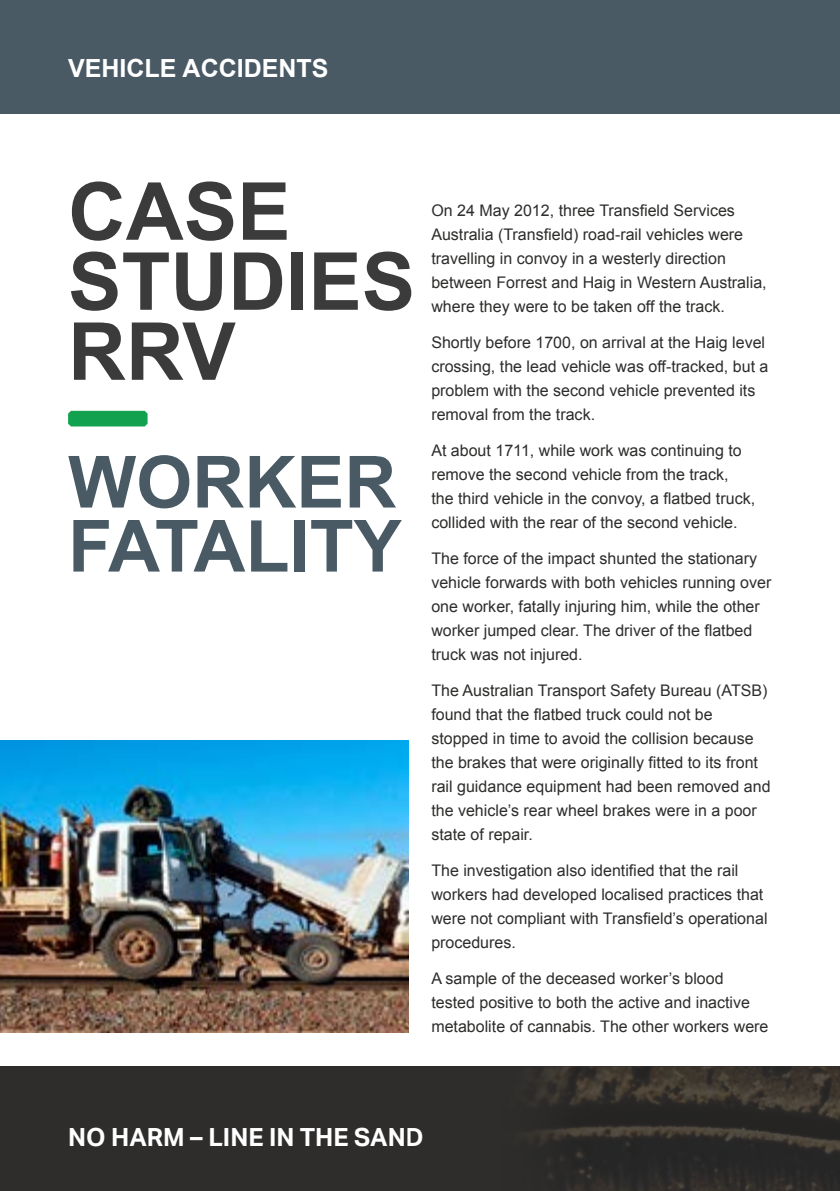
<style>
.page{position:relative;width:840px;height:1191px;background:#fff}
.page>*{position:absolute;margin:0;border:0;box-sizing:border-box;transform-origin:0 0}
.t1{font:700 80px/70px "Arial";color:#3c3b3b}
.t2{font:700 72px/64px "Arial";color:#495a65}
.t3{font:700 25px "Aktiv Grotesk";color:#fff}
.t4{font:700 25px "Arial";color:#fff}
.t5{font:16px/24px "Arial";color:#2e2d2c}
</style>
<div class="page">
<div style="left:0;top:1066px;width:839px;height:125px;background:#2e2d2c"></div>
<div style="left:0;top:0;width:839px;height:113px;background:#495a65"></div>
<img style="left:538px;top:1066px;width:301px;height:125px">
<img style="left:0;top:740px;width:408px;height:292px">
<svg style="left:68px;top:411px;width:79px;height:15px"></svg>
<h3 class="t4" style="left:68px;top:52px;width:262px">VEHICLE ACCIDENTS</h3>
<h1 class="t1" style="left:68px;top:179px;width:348px">CASE<br>STUDIES<br>RRV</h1>
<h2 class="t2" style="left:68px;top:452px;width:335px">WORKER<br>FATALITY</h2>
<p class="t5" style="left:431px;top:198px;width:336px">On 24 May 2012, three Transfield Services Australia (Transfield) road-rail vehicles were travelling in convoy in a westerly direction between Forrest and Haig in Western Australia, where they were to be taken off the track.</p>
<p class="t5" style="left:431px;top:330px;width:338px">Shortly before 1700, on arrival at the Haig level crossing, the lead vehicle was off-tracked, but a problem with the second vehicle prevented its removal from the track.</p>
<p class="t5" style="left:431px;top:438px;width:325px">At about 1711, while work was continuing to remove the second vehicle from the track,<br>the third vehicle in the convoy, a flatbed truck, collided with the rear of the second vehicle.</p>
<p class="t5" style="left:431px;top:546px;width:341px">The force of the impact shunted the stationary vehicle forwards with both vehicles running over one worker, fatally injuring him, while the other worker jumped clear. The driver of the flatbed truck was not injured.</p>
<p class="t5" style="left:431px;top:678px;width:340px">The Australian Transport Safety Bureau (ATSB) found that the flatbed truck could not be stopped in time to avoid the collision because the brakes that were originally fitted to its front rail guidance equipment had been removed and the vehicle’s rear wheel brakes were in a poor state of repair.</p>
<p class="t5" style="left:431px;top:858px;width:337px">The investigation also identified that the rail workers had developed localised practices that were not compliant with Transfield’s operational procedures.</p>
<p class="t5" style="left:431px;top:966px;width:338px">A sample of the deceased worker’s blood tested positive to both the active and inactive metabolite of cannabis. The other workers were</p>
<h3 class="t3" style="left:68px;top:1121px;width:357px">NO HARM – LINE IN THE SAND</h3>
</div>
